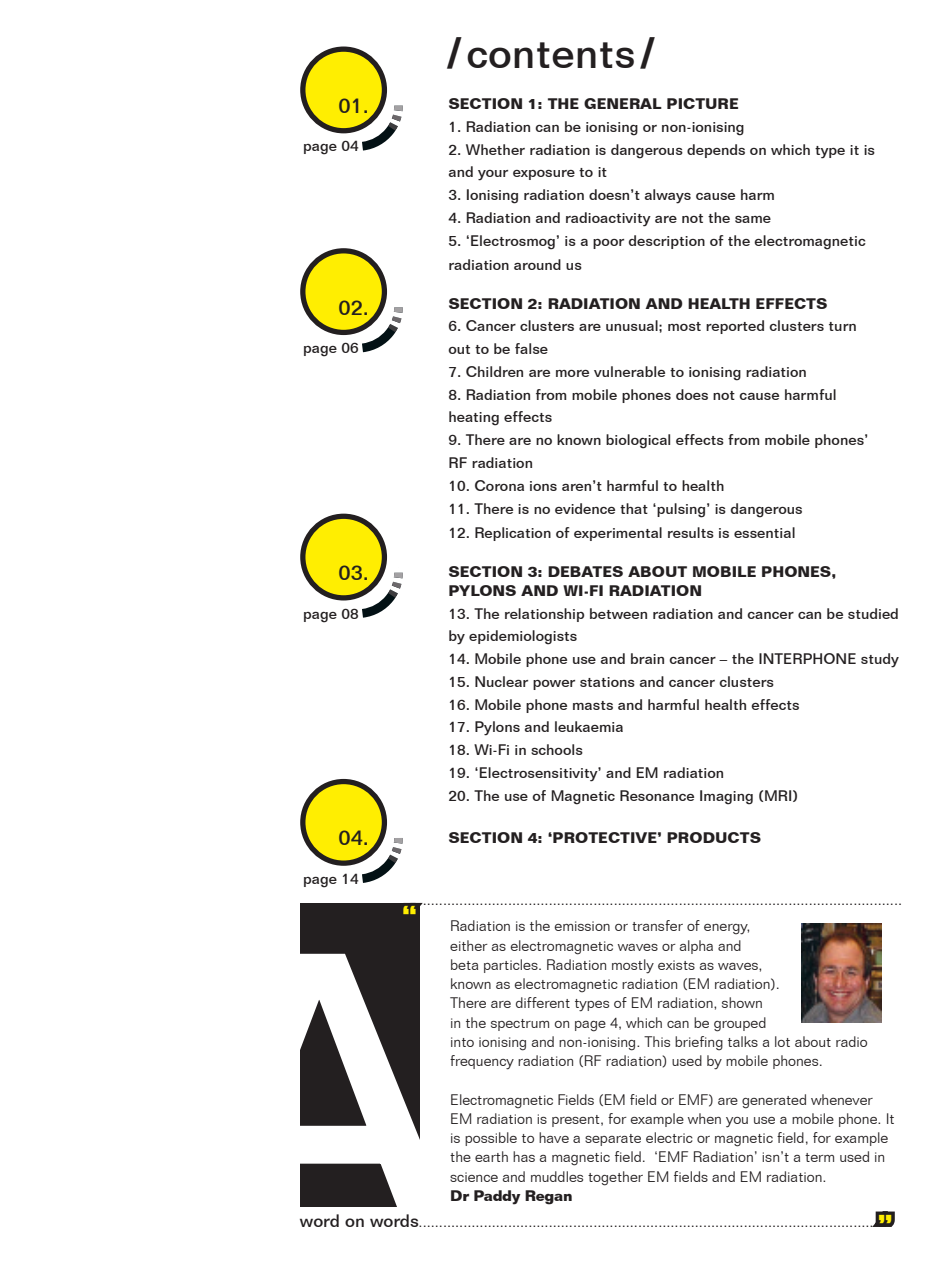
<style>
.page{position:relative;width:942px;height:1267px;background:#fff}
.page>*{position:absolute;margin:0;border:0;box-sizing:border-box;transform-origin:0 0}
.t1{font:500 42px "Folio BT";color:#231f20}
.t2{font:700 28px "Folio BT";color:#ffee01}
.t3{font:500 21px "Folio BT";color:#231f20}
.t4{font:500 17.5px "Folio BT";color:#231f20}
.t5{font:500 14.88px/22.8px "Folio BT";color:#231f20}
.t6{font:300 14.88px/19.2px "Folio BT";color:#231f20}
.t7{font:700 14.88px/19.2px "Folio BT";color:#231f20}
.t8{font:700 14.88px "Folio BT";letter-spacing:-.02em;color:#231f20}
.s1{font-family:"Helvetica";font-weight:700}
.s2{font-weight:700;font-size:28px;color:#ffee01}
</style>
<div class="page">
<div style="left:300px;top:902px;width:119px;height:304px;background:#231f20"></div>
<svg style="left:300px;top:951px;width:120px;height:256px"></svg>
<div style="left:303px;top:49px;width:81px;height:82px;background:#ffee01;border-radius:50%"></div>
<div style="left:300px;top:46px;width:87px;height:87px;border:5px solid #231f20;border-radius:50%"></div>
<svg style="left:362px;top:99px;width:41px;height:51px"></svg>
<div style="left:303px;top:251px;width:81px;height:81px;background:#ffee01;border-radius:50%"></div>
<div style="left:300px;top:248px;width:87px;height:87px;border:5px solid #231f20;border-radius:50%"></div>
<svg style="left:362px;top:301px;width:41px;height:51px"></svg>
<div style="left:303px;top:516px;width:81px;height:81px;background:#ffee01;border-radius:50%"></div>
<div style="left:300px;top:513px;width:87px;height:87px;border:5px solid #231f20;border-radius:50%"></div>
<svg style="left:362px;top:566px;width:41px;height:51px"></svg>
<div style="left:303px;top:781px;width:81px;height:82px;background:#ffee01;border-radius:50%"></div>
<div style="left:300px;top:778px;width:87px;height:87px;border:5px solid #231f20;border-radius:50%"></div>
<svg style="left:362px;top:831px;width:41px;height:51px"></svg>
<img style="left:801px;top:923px;width:80px;height:99px">
<svg style="left:872px;top:1211px;width:23px;height:16px"></svg>
<svg style="left:395px;top:902px;width:28px;height:19px"></svg>
<h3 class="t3" style="left:338px;top:93px;width:32px">01.</h3>
<p class="t5" style="left:303px;top:134px;width:57px">page 04</p>
<h3 class="t3" style="left:338px;top:294px;width:32px">02.</h3>
<p class="t5" style="left:303px;top:336px;width:57px">page 06</p>
<h3 class="t3" style="left:338px;top:559px;width:32px">03.</h3>
<p class="t5" style="left:303px;top:601px;width:57px">page 08</p>
<h3 class="t3" style="left:338px;top:825px;width:32px">04.</h3>
<p class="t5" style="left:303px;top:867px;width:57px">page 14</p>
<h1 class="t1" style="left:448px;top:28px;width:207px"><span class="s1">/</span> contents <span class="s1">/</span></h1>
<p class="t7" style="left:448px;top:94px;width:292px">SECTION 1: THE GENERAL PICTURE</p>
<p class="t5" style="left:448px;top:115px;width:298px">1. Radiation can be ionising or non-ionising</p>
<p class="t5" style="left:448px;top:138px;width:428px">2. Whether radiation is dangerous depends on which type it is and your exposure to it</p>
<p class="t5" style="left:448px;top:183px;width:328px">3. Ionising radiation doesn’t always cause harm</p>
<p class="t5" style="left:448px;top:206px;width:324px">4. Radiation and radioactivity are not the same</p>
<p class="t5" style="left:448px;top:228px;width:419px;line-height:24.5px">5. ‘Electrosmog’ is a poor description of the electromagnetic radiation around us</p>
<p class="t7" style="left:448px;top:293px;width:380px">SECTION 2: RADIATION AND HEALTH EFFECTS</p>
<p class="t5" style="left:448px;top:314px;width:410px">6. Cancer clusters are unusual; most reported clusters turn out to be false</p>
<p class="t5" style="left:448px;top:360px;width:360px">7. Children are more vulnerable to ionising radiation</p>
<p class="t5" style="left:448px;top:383px;width:390px">8. Radiation from mobile phones does not cause harmful heating effects</p>
<p class="t5" style="left:448px;top:428px;width:421px">9. There are no known biological effects from mobile phones’<br>RF radiation</p>
<p class="t5" style="left:448px;top:474px;width:277px">10. Corona ions aren’t harmful to health</p>
<p class="t5" style="left:448px;top:496px;width:356px">11. There is no evidence that ‘pulsing’ is dangerous</p>
<p class="t5" style="left:448px;top:521px;width:348px">12. Replication of experimental results is essential</p>
<p class="t7" style="left:448px;top:561px;width:389px">SECTION 3: DEBATES ABOUT MOBILE PHONES,<br>PYLONS AND WI-FI RADIATION</p>
<p class="t5" style="left:448px;top:601px;width:452px">13. The relationship between radiation and cancer can be studied by epidemiologists</p>
<p class="t5" style="left:448px;top:647px;width:452px">14. Mobile phone use and brain cancer – the INTERPHONE study</p>
<p class="t5" style="left:448px;top:670px;width:327px">15. Nuclear power stations and cancer clusters</p>
<p class="t5" style="left:448px;top:692px;width:353px">16. Mobile phone masts and harmful health effects</p>
<p class="t5" style="left:448px;top:715px;width:177px">17. Pylons and leukaemia</p>
<p class="t5" style="left:448px;top:738px;width:136px">18. Wi-Fi in schools</p>
<p class="t5" style="left:448px;top:761px;width:277px">19. ‘Electrosensitivity’ and EM radiation</p>
<p class="t5" style="left:448px;top:783px;width:351px">20. The use of Magnetic Resonance Imaging (MRI)</p>
<p class="t7" style="left:448px;top:827px;width:314px">SECTION 4: ‘PROTECTIVE’ PRODUCTS</p>
<p class="t6" style="left:418px;top:889px;width:485px">.......................................................................................................................</p>
<h2 class="t2" style="left:401px;top:899px;width:18px">“</h2>
<p class="t6" style="left:450px;top:916px;width:419px">Radiation is the emission or transfer of energy,<br>either as electromagnetic waves or alpha and<br>beta particles. Radiation mostly exists as waves,<br>known as electromagnetic radiation (EM radiation).<br>There are different types of EM radiation, shown<br>in the spectrum on page 4, which can be grouped<br>into ionising and non-ionising. This briefing talks a lot about radio frequency radiation (RF radiation) used by mobile phones.</p>
<p class="t6" style="left:450px;top:1089px;width:446px">Electromagnetic Fields (EM field or EMF) are generated whenever EM radiation is present, for example when you use a mobile phone. It is possible to have a separate electric or magnetic field, for example the earth has a magnetic field. ‘EMF Radiation’ isn’t a term used in science and muddles together EM fields and EM radiation.</p>
<p class="t8" style="left:450px;top:1186px;width:124px">Dr Paddy Regan</p>
<p class="t4" style="left:300px;top:1209px;width:121px">word on words</p>
<p class="t6" style="left:418px;top:1211px;width:476px">................................................................................................................ <span class="s2">”</span></p>
</div>
